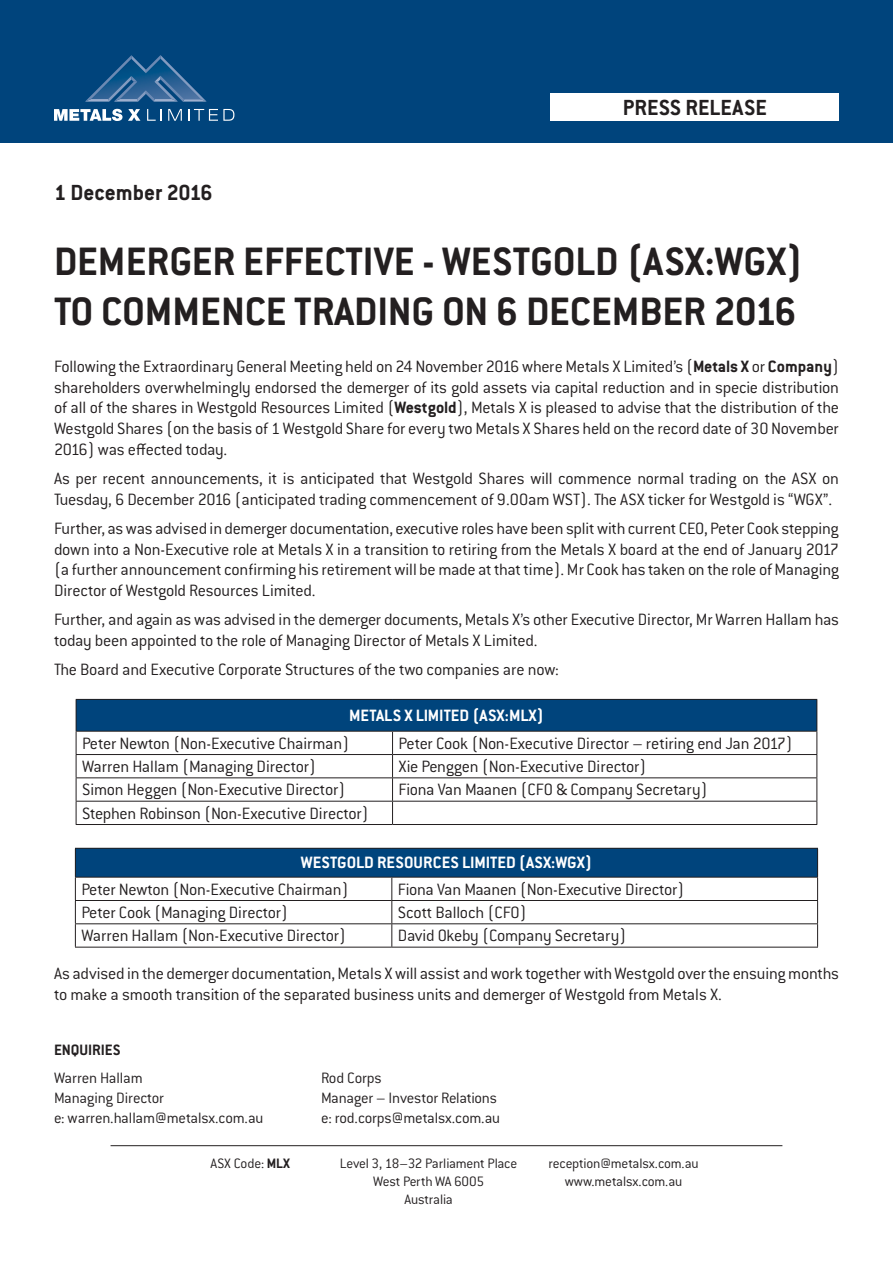
<style>
.page{position:relative;width:893px;height:1263px;background:#fff}
.page>*{position:absolute;margin:0;border:0;box-sizing:border-box;transform-origin:0 0}
.t1{font:700 43.5px "Conduit ITC Std";color:#231f20}
.Body{font:700 24px "Conduit ITC Std";color:#231f20}
.Sub_Head{font:700 24px "Conduit ITC Std";color:#231f20}
.HG_Normal{font:300 18px/20.7px "Conduit ITC Std";letter-spacing:-.015em;color:#231f20}
.HG_Normal-2{font:700 18px "Conduit ITC Std";color:#fff}
.t2{font:300 16.5px "Conduit ITC Std";letter-spacing:-.01em;color:#231f20}
.HG_Normal-3{font:700 16.5px "Conduit ITC Std";color:#231f20}
.t3{font:300 15px/18px "Conduit ITC Std";letter-spacing:-.015em;color:#231f20;text-align:center}
.s1{font-weight:700}
</style>
<div class="page">
<div style="left:76px;top:699px;width:741px;height:32px;background:#00447c"></div>
<hr style="left:76px;top:699px;width:317px;height:1px;background:#231f20">
<hr style="left:76px;top:700px;width:1px;height:31px;background:#231f20">
<hr style="left:393px;top:699px;width:424px;height:1px;background:#231f20">
<hr style="left:816px;top:700px;width:1px;height:31px;background:#231f20">
<hr style="left:76px;top:731px;width:317px;height:1px;background:#231f20">
<hr style="left:393px;top:731px;width:424px;height:1px;background:#231f20">
<hr style="left:76px;top:754px;width:317px;height:1px;background:#231f20">
<hr style="left:393px;top:754px;width:424px;height:1px;background:#231f20">
<hr style="left:76px;top:777px;width:317px;height:1px;background:#231f20">
<hr style="left:393px;top:777px;width:424px;height:1px;background:#231f20">
<hr style="left:76px;top:801px;width:317px;height:1px;background:#231f20">
<svg style="left:76px;top:731px;width:1px;height:93px"></svg>
<hr style="left:393px;top:801px;width:424px;height:1px;background:#231f20">
<svg style="left:392px;top:731px;width:1px;height:93px"></svg>
<svg style="left:816px;top:731px;width:1px;height:93px"></svg>
<hr style="left:76px;top:824px;width:317px;height:1px;background:#231f20">
<hr style="left:393px;top:824px;width:424px;height:1px;background:#231f20">
<div style="left:75px;top:848px;width:743px;height:29px;background:#00447c"></div>
<hr style="left:75px;top:848px;width:317px;height:1px;background:#231f20">
<hr style="left:392px;top:848px;width:426px;height:1px;background:#231f20">
<hr style="left:75px;top:877px;width:317px;height:1px;background:#231f20">
<hr style="left:392px;top:877px;width:426px;height:1px;background:#231f20">
<hr style="left:75px;top:900px;width:317px;height:1px;background:#231f20">
<hr style="left:392px;top:900px;width:426px;height:1px;background:#231f20">
<hr style="left:75px;top:923px;width:317px;height:1px;background:#231f20">
<svg style="left:75px;top:849px;width:1px;height:98px"></svg>
<hr style="left:392px;top:923px;width:426px;height:1px;background:#231f20">
<svg style="left:391px;top:877px;width:1px;height:70px"></svg>
<svg style="left:817px;top:849px;width:1px;height:98px"></svg>
<hr style="left:75px;top:947px;width:317px;height:1px;background:#231f20">
<hr style="left:392px;top:947px;width:426px;height:1px;background:#231f20">
<div style="left:0;top:0;width:893px;height:142px;background:#00447c"></div>
<svg style="left:54px;top:55px;width:181px;height:66px"></svg>
<hr style="left:111px;top:1145px;width:671px;height:1px;background:#231f20">
<div style="left:551px;top:93px;width:288px;height:28px;background:#fff"></div>
<p class="Body" style="left:54px;top:178px;width:160px">1 December 2016</p>
<p class="Sub_Head" style="left:623px;top:93px;width:146px">PRESS RELEASE</p>
<p class="t1" style="left:54px;top:235px;width:751px">DEMERGER EFFECTIVE - WESTGOLD (ASX:WGX)</p>
<p class="t1" style="left:54px;top:285px;width:744px">TO COMMENCE TRADING ON 6 DECEMBER 2016</p>
<p class="HG_Normal" style="left:54px;top:355px;width:786px;text-align:justify">Following the Extraordinary General Meeting held on 24 November 2016 where Metals X Limited’s (<span class="s1">Metals X</span> or <span class="s1">Company</span>) shareholders overwhelmingly endorsed the demerger of its gold assets via capital reduction and in specie distribution of all of the shares in Westgold Resources Limited (<span class="s1">Westgold</span>), Metals X is pleased to advise that the distribution of the Westgold Shares (on the basis of 1 Westgold Share for every two Metals X Shares held on the record date of 30 November 2016) was effected today.</p>
<p class="HG_Normal" style="left:54px;top:467px;width:787px">As per recent announcements, it is anticipated that Westgold Shares will commence normal trading on the ASX on<br>Tuesday, 6 December 2016 (anticipated trading commencement of 9.00am WST). The ASX ticker for Westgold is “WGX”.</p>
<p class="HG_Normal" style="left:54px;top:517px;width:787px;text-align:justify">Further, as was advised in demerger documentation, executive roles have been split with current CEO, Peter Cook stepping down into a Non-Executive role at Metals X in a transition to retiring from the Metals X board at the end of January 2017 (a further announcement confirming his retirement will be made at that time). Mr Cook has taken on the role of Managing Director of Westgold Resources Limited.</p>
<p class="HG_Normal" style="left:54px;top:609px;width:786px">Further, and again as was advised in the demerger documents, Metals X’s other Executive Director, Mr Warren Hallam has today been appointed to the role of Managing Director of Metals X Limited.</p>
<p class="HG_Normal" style="left:54px;top:658px;width:506px">The Board and Executive Corporate Structures of the two companies are now:</p>
<p class="HG_Normal-2" style="left:349px;top:704px;width:196px">METALS X LIMITED (ASX:MLX)</p>
<p class="HG_Normal" style="left:82px;top:732px;width:269px">Peter Newton (Non-Executive Chairman)</p>
<p class="HG_Normal" style="left:399px;top:732px;width:396px">Peter Cook (Non-Executive Director – retiring end Jan 2017)</p>
<p class="HG_Normal" style="left:82px;top:755px;width:235px">Warren Hallam (Managing Director)</p>
<p class="HG_Normal" style="left:399px;top:755px;width:249px">Xie Penggen (Non-Executive Director)</p>
<p class="HG_Normal" style="left:82px;top:779px;width:265px">Simon Heggen (Non-Executive Director)</p>
<p class="HG_Normal" style="left:399px;top:779px;width:311px">Fiona Van Maanen (CFO &amp; Company Secretary)</p>
<p class="HG_Normal" style="left:82px;top:802px;width:288px">Stephen Robinson (Non-Executive Director)</p>
<p class="HG_Normal-2" style="left:301px;top:852px;width:293px">WESTGOLD RESOURCES LIMITED (ASX:WGX)</p>
<p class="HG_Normal" style="left:81px;top:878px;width:269px">Peter Newton (Non-Executive Chairman)</p>
<p class="HG_Normal" style="left:398px;top:878px;width:288px">Fiona Van Maanen (Non-Executive Director)</p>
<p class="HG_Normal" style="left:81px;top:901px;width:208px">Peter Cook (Managing Director)</p>
<p class="HG_Normal" style="left:398px;top:901px;width:130px">Scott Balloch (CFO)</p>
<p class="HG_Normal" style="left:81px;top:925px;width:266px">Warren Hallam (Non-Executive Director)</p>
<p class="HG_Normal" style="left:398px;top:925px;width:230px">David Okeby (Company Secretary)</p>
<p class="HG_Normal" style="left:54px;top:963px;width:786px">As advised in the demerger documentation, Metals X will assist and work together with Westgold over the ensuing months to make a smooth transition of the separated business units and demerger of Westgold from Metals X.</p>
<p class="HG_Normal-3" style="left:54px;top:1040px;width:68px">ENQUIRIES</p>
<p class="t2" style="left:54px;top:1068px;width:90px">Warren Hallam</p>
<p class="t2" style="left:321px;top:1068px;width:62px">Rod Corps</p>
<p class="t2" style="left:54px;top:1088px;width:112px">Managing Director</p>
<p class="t2" style="left:321px;top:1088px;width:177px">Manager – Investor Relations</p>
<p class="t2" style="left:54px;top:1108px;width:211px">e: warren.hallam@metalsx.com.au</p>
<p class="t2" style="left:321px;top:1108px;width:180px">e: rod.corps@metalsx.com.au</p>
<p class="t3" style="left:210px;top:1153px;width:81px">ASX Code: <span class="s1">MLX</span></p>
<p class="t3" style="left:340px;top:1154px;width:179px">Level 3, 18–32 Parliament Place<br>West Perth WA 6005<br>Australia</p>
<p class="t3" style="left:548px;top:1153px;width:152px">reception@metalsx.com.au www.metalsx.com.au</p>
</div>
